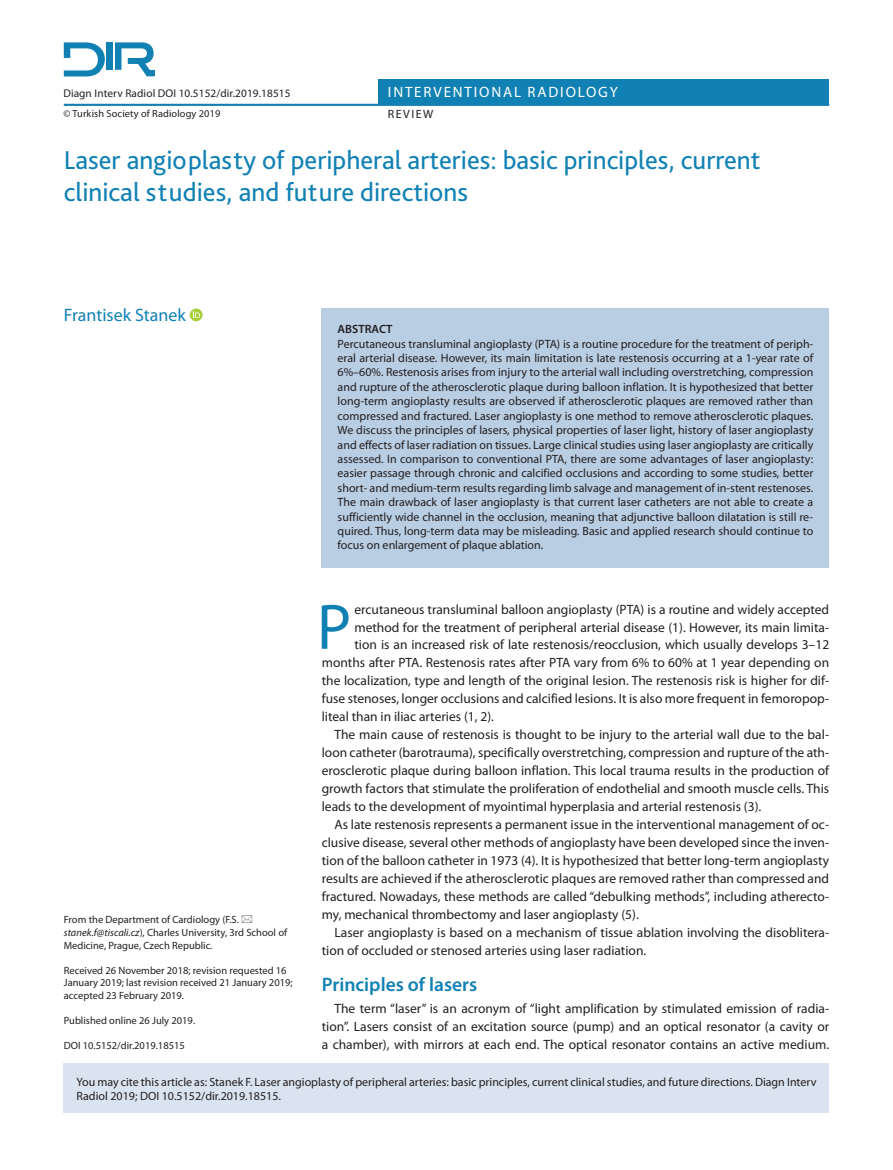
<style>
.page{position:relative;width:893px;height:1170px;background:#fff}
.page>*{position:absolute;margin:0;border:0;box-sizing:border-box;transform-origin:0 0}
.Normal__Web{font:64.65px "Myriad Pro";color:#1181b4}
.t1{font:27px/32.4px "Bliss Pro";color:#1181b4}
.Normal__Web-2{font:600 19.5px "Myriad Pro";color:#1181b4}
.t2{font:18px "Myriad Pro";color:#1181b4}
.t3{font:15px "Myriad Pro";letter-spacing:.12em;color:#fff}
.Normal__Web-3{font:13.5px/18px "Myriad Pro";color:#231f20;text-align:justify}
.t4{font:12px/14.4px "Myriad Pro";color:#231f20;text-align:justify}
.t5{font:600 12px "Myriad Pro";color:#231f20}
.t6{font:11.25px "Myriad Pro";letter-spacing:.01em;color:#231f20}
.t7{font:10.5px/12.6px "Myriad Pro";color:#231f20}
.t8{font:10.35px "Myriad Pro";letter-spacing:.01em;color:#231f20}
.s1{font-style:italic}
</style>
<div class="page">
<svg style="left:190px;top:308px;width:13px;height:13px"></svg>
<svg style="left:193px;top:311px;width:7px;height:7px"></svg>
<div style="left:378px;top:79px;width:451px;height:26px;background:#1181b4"></div>
<hr style="left:64px;top:104px;width:765px;height:2px;background:#1181b4">
<div style="left:147px;top:70px;width:8px;height:6px;background:#1181b4"></div>
<div style="left:106px;top:42px;width:7px;height:28px;background:#1181b4"></div>
<svg style="left:64px;top:42px;width:41px;height:34px"></svg>
<svg style="left:115px;top:42px;width:39px;height:34px"></svg>
<div style="left:64px;top:1063px;width:765px;height:50px;background:#d9e4f0"></div>
<div style="left:322px;top:308px;width:507px;height:259px;background:#b9cde3"></div>
<p class="t6" style="left:63px;top:86px;width:229px">Diagn Interv Radiol DOI 10.5152/dir.2019.18515</p>
<p class="t8" style="left:63px;top:107px;width:159px">© Turkish Society of Radiology 2019</p>
<p class="t3" style="left:388px;top:83px;width:231px">INTERVENTIONAL RADIOLOGY</p>
<p class="t4" style="left:388px;top:107px;width:47px">REVIEW</p>
<p class="t1" style="left:64px;top:143px;width:698px">Laser angioplasty of peripheral arteries: basic principles, current clinical studies, and future directions</p>
<p class="t2" style="left:64px;top:304px;width:124px">Frantisek Stanek</p>
<p class="t7" style="left:64px;top:913px;width:225px">From the Department of Cardiology (F.S. <span class="s1">stanek.f@tiscali.cz</span>), Charles University, 3rd School of<br>Medicine, Prague, Czech Republic.</p>
<p class="t7" style="left:64px;top:963px;width:230px">Received 26 November 2018; revision requested 16<br>January 2019; last revision received 21 January 2019; accepted 23 February 2019.</p>
<p class="t7" style="left:64px;top:1014px;width:133px">Published online 26 July 2019.</p>
<p class="t7" style="left:64px;top:1039px;width:123px">DOI 10.5152/dir.2019.18515</p>
<p class="t5" style="left:338px;top:321px;width:56px">ABSTRACT</p>
<p class="t4" style="left:338px;top:336px;width:477px">Percutaneous transluminal angioplasty (PTA) is a routine procedure for the treatment of periph&shy;eral arterial disease. However, its main limitation is late restenosis occurring at a 1-year rate of 6%–60%. Restenosis arises from injury to the arterial wall including overstretching, compression and rupture of the atherosclerotic plaque during balloon inflation. It is hypothesized that better long-term angioplasty results are observed if atherosclerotic plaques are removed rather than compressed and fractured. Laser angioplasty is one method to remove atherosclerotic plaques.<br>We discuss the principles of lasers, physical properties of laser light, history of laser angioplasty and effects of laser radiation on tissues. Large clinical studies using laser angioplasty are critically assessed. In comparison to conventional PTA, there are some advantages of laser angioplasty: easier passage through chronic and calcified occlusions and according to some studies, better short- and medium-term results regarding limb salvage and management of in-stent restenoses.</p>
<p class="t4" style="left:338px;top:494px;width:477px">The main drawback of laser angioplasty is that current laser catheters are not able to create a sufficiently wide channel in the occlusion, meaning that adjunctive balloon dilatation is still re&shy;quired. Thus, long-term data may be misleading. Basic and applied research should continue to focus on enlargement of plaque ablation.</p>
<p class="Normal__Web" style="left:317px;top:587px;width:36px">P</p>
<p class="Normal__Web-3" style="left:354px;top:600px;width:476px">ercutaneous transluminal balloon angioplasty (PTA) is a routine and widely accepted</p>
<p class="Normal__Web-3" style="left:354px;top:617px;width:476px">method for the treatment of peripheral arterial disease (1). However, its main limita-</p>
<p class="Normal__Web-3" style="left:354px;top:635px;width:476px">tion is an increased risk of late restenosis/reocclusion, which usually develops 3–12</p>
<p class="Normal__Web-3" style="left:322px;top:653px;width:509px">months after PTA. Restenosis rates after PTA vary from 6% to 60% at 1 year depending on</p>
<p class="Normal__Web-3" style="left:322px;top:671px;width:509px">the localization, type and length of the original lesion. The restenosis risk is higher for dif-</p>
<p class="Normal__Web-3" style="left:322px;top:689px;width:509px">fuse stenoses, longer occlusions and calcified lesions. It is also more frequent in femoropop-</p>
<p class="Normal__Web-3" style="left:322px;top:707px;width:174px">liteal than in iliac arteries (1, 2).</p>
<p class="Normal__Web-3" style="left:322px;top:725px;width:509px;text-indent:13px">The main cause of restenosis is thought to be injury to the arterial wall due to the bal&shy;loon catheter (barotrauma), specifically overstretching, compression and rupture of the ath&shy;erosclerotic plaque during balloon inflation. This local trauma results in the production of growth factors that stimulate the proliferation of endothelial and smooth muscle cells. This leads to the development of myointimal hyperplasia and arterial restenosis (3).</p>
<p class="Normal__Web-3" style="left:322px;top:815px;width:509px;text-indent:13px">As late restenosis represents a permanent issue in the interventional management of oc&shy;clusive disease, several other methods of angioplasty have been developed since the inven&shy;tion of the balloon catheter in 1973 (4). It is hypothesized that better long-term angioplasty results are achieved if the atherosclerotic plaques are removed rather than compressed and fractured. Nowadays, these methods are called “debulking methods”, including atherecto&shy;my, mechanical thrombectomy and laser angioplasty (5).</p>
<p class="Normal__Web-3" style="left:322px;top:923px;width:509px;text-indent:13px">Laser angioplasty is based on a mechanism of tissue ablation involving the disoblitera&shy;tion of occluded or stenosed arteries using laser radiation.</p>
<p class="Normal__Web-2" style="left:322px;top:972px;width:157px">Principles of lasers</p>
<p class="Normal__Web-3" style="left:322px;top:999px;width:509px;text-indent:13px">The term “laser” is an acronym of “light amplification by stimulated emission of radia&shy;tion”. Lasers consist of an excitation source (pump) and an optical resonator (a cavity or a chamber), with mirrors at each end. The optical resonator contains an active medium.</p>
<p class="t4" style="left:77px;top:1074px;width:741px">You may cite this article as: Stanek F. Laser angioplasty of peripheral arteries: basic principles, current clinical studies, and future directions. Diagn Interv<br>Radiol 2019; DOI 10.5152/dir.2019.18515.</p>
</div>
